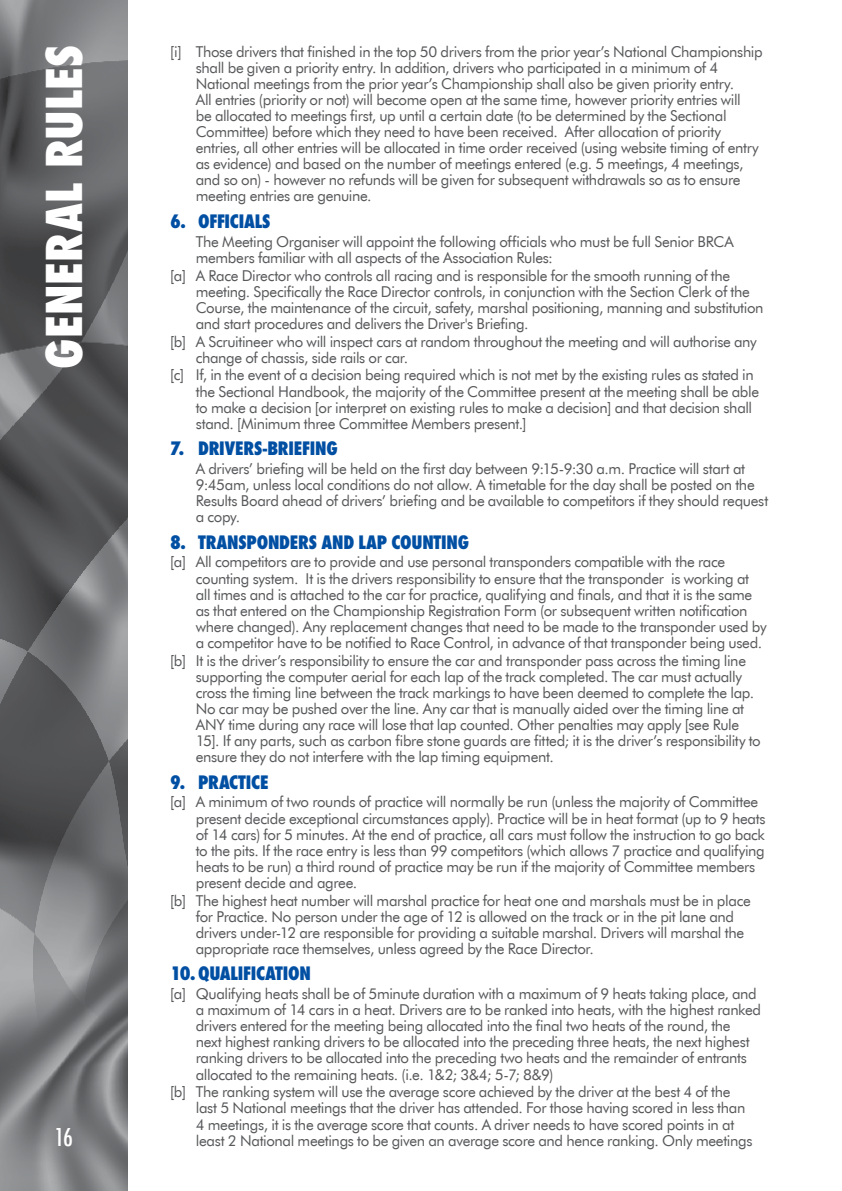
<style>
.page{position:relative;width:842px;height:1191px;background:#fff}
.page>*{position:absolute;margin:0;border:0;box-sizing:border-box;transform-origin:0 0}
.t1{font:800 condensed 48px "Futura";letter-spacing:.005em;color:#fff}
.t2{font:500 condensed 24px "Futura";color:#fff}
.t3{font:800 condensed 18px "Futura";letter-spacing:-.015em;color:#004fa3}
.t4{font:15px/16px "Futura BT";letter-spacing:-.02em;color:#58595b}
</style>
<div class="page">
<svg style="left:0;top:0;width:128px;height:1191px;background:#68696b"></svg>
<h1 class="t1" style="left:32px;top:368px;width:325px;rotate:-90deg">GENERAL RULES</h1>
<h2 class="t2" style="left:55px;top:1121px;width:20px">16</h2>
<p class="t4" style="left:196px;top:43px;width:568px;text-indent:-26px">[i] Those drivers that finished in the top 50 drivers from the prior year’s National Championship shall be given a priority entry. In addition, drivers who participated in a minimum of 4<br>National meetings from the prior year’s Championship shall also be given priority entry.<br>All entries (priority or not) will become open at the same time, however priority entries will<br>be allocated to meetings first, up until a certain date (to be determined by the Sectional Committee) before which they need to have been received. After allocation of priority entries, all other entries will be allocated in time order received (using website timing of entry as evidence) and based on the number of meetings entered (e.g. 5 meetings, 4 meetings, and so on) - however no refunds will be given for subsequent withdrawals so as to ensure meeting entries are genuine.</p>
<p class="t3" style="left:170px;top:209px;width:102px">6. OFFICIALS</p>
<p class="t4" style="left:196px;top:233px;width:539px">The Meeting Organiser will appoint the following officials who must be full Senior BRCA members familiar with all aspects of the Association Rules:</p>
<p class="t4" style="left:196px;top:267px;width:569px;text-indent:-26px">[a] A Race Director who controls all racing and is responsible for the smooth running of the meeting. Specifically the Race Director controls, in conjunction with the Section Clerk of the Course, the maintenance of the circuit, safety, marshal positioning, manning and substitution and start procedures and delivers the Driver's Briefing.</p>
<p class="t4" style="left:196px;top:333px;width:562px;text-indent:-26px">[b] A Scruitineer who will inspect cars at random throughout the meeting and will authorise any change of chassis, side rails or car.</p>
<p class="t4" style="left:196px;top:367px;width:565px;text-indent:-26px">[c] If, in the event of a decision being required which is not met by the existing rules as stated in the Sectional Handbook, the majority of the Committee present at the meeting shall be able to make a decision [or interpret on existing rules to make a decision] and that decision shall stand. [Minimum three Committee Members present.]</p>
<p class="t3" style="left:170px;top:436px;width:169px">7. DRIVERS-BRIEFING</p>
<p class="t4" style="left:196px;top:460px;width:574px">A drivers’ briefing will be held on the first day between 9:15-9:30 a.m. Practice will start at 9:45am, unless local conditions do not allow. A timetable for the day shall be posted on the Results Board ahead of drivers’ briefing and be available to competitors if they should request a copy.</p>
<p class="t3" style="left:170px;top:529px;width:301px">8. TRANSPONDERS AND LAP COUNTING</p>
<p class="t4" style="left:196px;top:554px;width:572px;text-indent:-26px">[a] All competitors are to provide and use personal transponders compatible with the race counting system. It is the drivers responsibility to ensure that the transponder is working at all times and is attached to the car for practice, qualifying and finals, and that it is the same as that entered on the Championship Registration Form (or subsequent written notification where changed). Any replacement changes that need to be made to the transponder used by a competitor have to be notified to Race Control, in advance of that transponder being used.</p>
<p class="t4" style="left:196px;top:652px;width:566px;text-indent:-26px">[b] It is the driver’s responsibility to ensure the car and transponder pass across the timing line supporting the computer aerial for each lap of the track completed. The car must actually cross the timing line between the track markings to have been deemed to complete the lap.<br>No car may be pushed over the line. Any car that is manually aided over the timing line at ANY time during any race will lose that lap counted. Other penalties may apply [see Rule 15]. If any parts, such as carbon fibre stone guards are fitted; it is the driver’s responsibility to ensure they do not interfere with the lap timing equipment.</p>
<p class="t3" style="left:170px;top:769px;width:100px">9. PRACTICE</p>
<p class="t4" style="left:196px;top:794px;width:571px;text-indent:-26px">[a] A minimum of two rounds of practice will normally be run (unless the majority of Committee present decide exceptional circumstances apply). Practice will be in heat format (up to 9 heats of 14 cars) for 5 minutes. At the end of practice, all cars must follow the instruction to go back to the pits. If the race entry is less than 99 competitors (which allows 7 practice and qualifying heats to be run) a third round of practice may be run if the majority of Committee members present decide and agree.</p>
<p class="t4" style="left:196px;top:892px;width:556px;text-indent:-26px">[b] The highest heat number will marshal practice for heat one and marshals must be in place for Practice. No person under the age of 12 is allowed on the track or in the pit lane and drivers under-12 are responsible for providing a suitable marshal. Drivers will marshal the appropriate race themselves, unless agreed by the Race Director.</p>
<p class="t3" style="left:170px;top:961px;width:142px">10. QUALIFICATION</p>
<p class="t4" style="left:196px;top:985px;width:567px;text-indent:-26px">[a] Qualifying heats shall be of 5minute duration with a maximum of 9 heats taking place, and a maximum of 14 cars in a heat. Drivers are to be ranked into heats, with the highest ranked drivers entered for the meeting being allocated into the final two heats of the round, the<br>next highest ranking drivers to be allocated into the preceding three heats, the next highest ranking drivers to be allocated into the preceding two heats and the remainder of entrants allocated to the remaining heats. (i.e. 1&amp;2; 3&amp;4; 5-7; 8&amp;9)</p>
<p class="t4" style="left:196px;top:1083px;width:558px;text-indent:-26px">[b] The ranking system will use the average score achieved by the driver at the best 4 of the last 5 National meetings that the driver has attended. For those having scored in less than 4 meetings, it is the average score that counts. A driver needs to have scored points in at least 2 National meetings to be given an average score and hence ranking. Only meetings</p>
</div>
